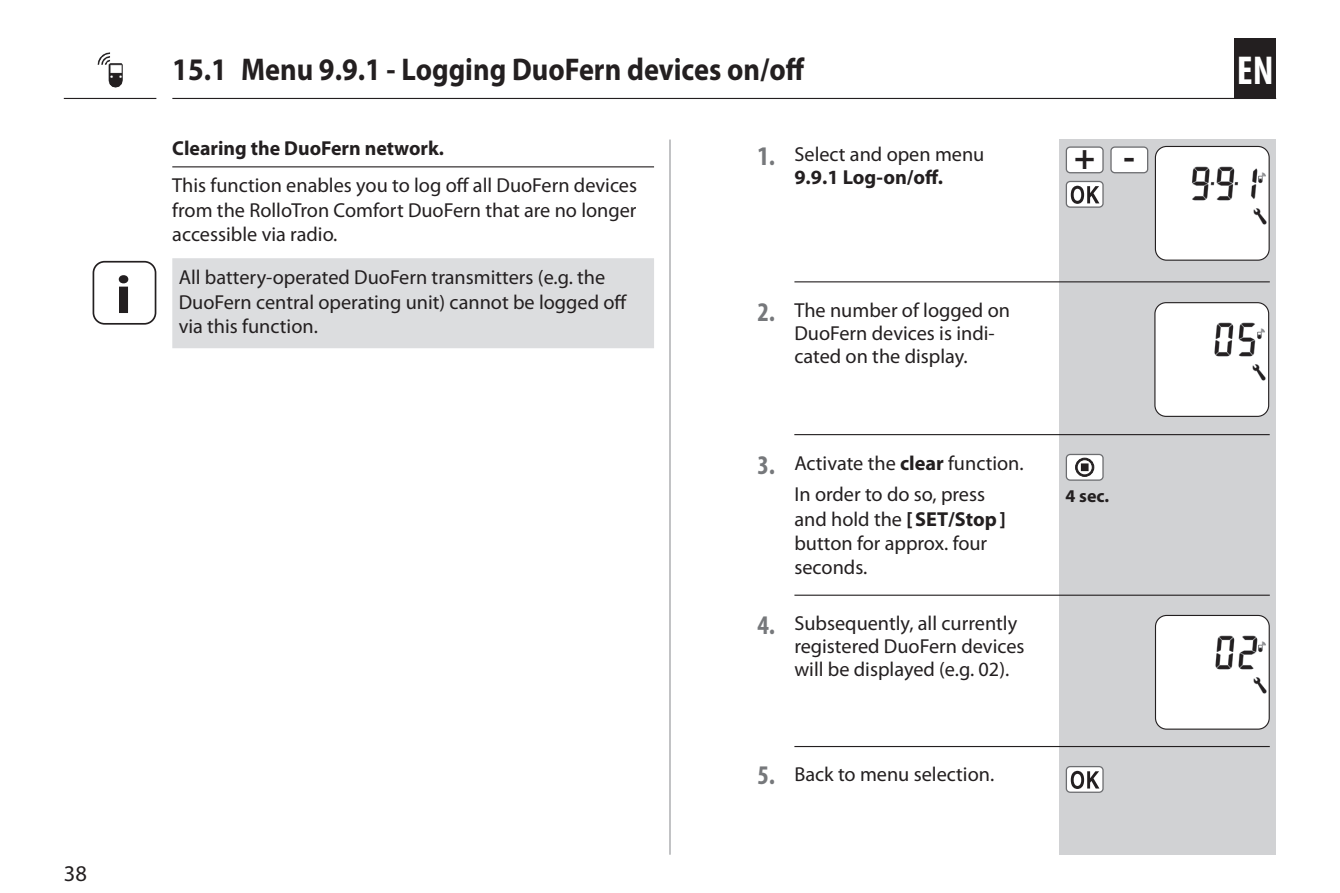
<style>
.page{position:relative;width:1340px;height:893px;background:#fff}
.page>*{position:absolute;margin:0;border:0;box-sizing:border-box;transform-origin:0 0}
.INFO-Icon{font:700 54px "Myriad Pro";color:#231f20;scale:1.1 1}
.t1{font:700 condensed 40.5px "Myriad Pro";color:#fff}
.t2{font:700 35.32px "Myriad Pro";color:#231f20}
.t3{font:700 31.5px "Myriad Pro";color:#231f20;scale:.9 1}
.t4{font:22.5px "Myriad Pro";color:#231f20}
.Fließtext_-_EN{font:20.25px/22.9px "Myriad Pro";color:#231f20}
.Nützliche_Infos_-_EN{font:20.25px/24.3px "Myriad Pro";color:#231f20}
.Fließtext_nach_Handl{font:20.25px/24.3px "Myriad Pro";color:#231f20}
.Überschrift_-_EN{font:700 20.25px "Myriad Pro";color:#231f20}
.Bildtexte_-_EN{font:700 18px "Myriad Pro";color:#231f20}
.s1{font-weight:700;font-stretch:condensed;font-size:27px;color:#76787b}
.s2{font-weight:700}
</style>
<div class="page">
<hr style="left:172px;top:98px;width:1104px;height:1px;background:#231f20">
<hr style="left:64px;top:98px;width:92px;height:1px;background:#231f20">
<hr style="left:669px;top:140px;width:1px;height:715px;background:#939598">
<div style="left:1059px;top:140px;width:217px;height:715px;background:#d1d2d4"></div>
<div style="left:1234px;top:38px;width:42px;height:61px;background:#231f20"></div>
<svg style="left:97px;top:52px;width:13px;height:13px"></svg>
<hr style="left:172px;top:166px;width:482px;height:1px;background:#231f20">
<div style="left:172px;top:258px;width:482px;height:90px;background:#dcdddf"></div>
<div style="left:1066px;top:147px;width:37px;height:26px;background:#fff;border-radius:4px"></div>
<div style="left:1065px;top:146px;width:38px;height:27px;border:1px solid #6c6d70;border-radius:4px"></div>
<div style="left:1111px;top:147px;width:36px;height:26px;background:#fff;border-radius:4px"></div>
<div style="left:1110px;top:146px;width:38px;height:27px;border:1px solid #6c6d70;border-radius:4px"></div>
<div style="left:1066px;top:181px;width:37px;height:26px;background:#fff;border-radius:4px"></div>
<div style="left:1065px;top:181px;width:38px;height:27px;border:1px solid #6c6d70;border-radius:4px"></div>
<svg style="left:1070px;top:186px;width:29px;height:18px"></svg>
<img style="left:1156px;top:615px;width:113px;height:114px">
<div style="left:1154px;top:615px;width:115px;height:115px;border:1px solid #231f20;border-radius:11px"></div>
<div style="left:1066px;top:767px;width:37px;height:25px;background:#fff;border-radius:4px"></div>
<div style="left:1065px;top:766px;width:38px;height:27px;border:1px solid #6c6d70;border-radius:4px"></div>
<svg style="left:1070px;top:771px;width:29px;height:18px"></svg>
<hr style="left:794px;top:434px;width:475px;height:1px;background:#231f20">
<hr style="left:794px;top:595px;width:475px;height:1px;background:#231f20">
<div style="left:1066px;top:454px;width:37px;height:26px;background:#fff;border-radius:4px"></div>
<div style="left:1065px;top:454px;width:38px;height:27px;border:1px solid #6c6d70;border-radius:4px"></div>
<svg style="left:1075px;top:458px;width:18px;height:18px"></svg>
<div style="left:1075px;top:458px;width:18px;height:18px;border:1px solid #231f20;border-radius:50%"></div>
<svg style="left:1077px;top:460px;width:15px;height:15px"></svg>
<div style="left:1076px;top:460px;width:16px;height:15px;border:1px solid #231f20;border-radius:50%"></div>
<div style="left:1081px;top:464px;width:7px;height:7px;background:#231f20"></div>
<hr style="left:794px;top:746px;width:475px;height:1px;background:#231f20">
<hr style="left:794px;top:281px;width:475px;height:1px;background:#231f20">
<img style="left:1156px;top:303px;width:112px;height:113px">
<div style="left:1154px;top:302px;width:115px;height:115px;border:1px solid #231f20;border-radius:11px"></div>
<img style="left:1156px;top:146px;width:113px;height:114px">
<div style="left:1154px;top:146px;width:115px;height:115px;border:1px solid #231f20;border-radius:11px"></div>
<div style="left:93px;top:261px;width:63px;height:64px;border:2px solid #231f20;border-radius:11px"></div>
<p class="INFO-Icon" style="left:115px;top:265px;width:16px">i</p>
<p class="t4" style="left:64px;top:861px;width:25px">38</p>
<p class="t3" style="left:172px;top:52px;width:704px">15.1 Menu 9.9.1 - Logging DuoFern devices on/off</p>
<h2 class="t1" style="left:1236px;top:48px;width:38px">EN</h2>
<p class="Überschrift_-_EN" style="left:172px;top:137px;width:273px">Clearing the DuoFern network.</p>
<p class="Fließtext_-_EN" style="left:172px;top:174px;width:466px;line-height:24.3px;text-align:justify">This function enables you to log off all DuoFern devices from the RolloTron Comfort DuoFern that are no longer accessible via radio.</p>
<p class="Nützliche_Infos_-_EN" style="left:179px;top:266px;width:450px">All battery-operated DuoFern transmitters (e.g. the<br>DuoFern central operating unit) cannot be logged off via this function.</p>
<p class="Fließtext_-_EN" style="left:757px;top:143px;width:228px;text-align:center"><span class="s1">1.</span> Select and open menu<br><span class="s2">9.9.1 Log-on/off.</span></p>
<p class="t2" style="left:1074px;top:134px;width:23px">+</p>
<p class="t2" style="left:1123px;top:134px;width:13px">-</p>
<p class="Fließtext_-_EN" style="left:794px;top:299px;width:217px;text-indent:-37px"><span class="s1">2.</span> The number of logged on<br>DuoFern devices is indi&shy;cated on the display.</p>
<p class="Fließtext_-_EN" style="left:757px;top:452px;width:268px"><span class="s1">3.</span> Activate the <span class="s2">clear</span> function.</p>
<p class="Fließtext_nach_Handl" style="left:794px;top:483px;width:213px">In order to do so, press and hold the <span class="s2">[SET/Stop] </span>button for approx. four seconds.</p>
<p class="Fließtext_-_EN" style="left:794px;top:612px;width:232px;text-indent:-37px"><span class="s1">4.</span> Subsequently, all currently registered DuoFern devices will be displayed (e.g. 02).</p>
<p class="Fließtext_-_EN" style="left:757px;top:763px;width:238px"><span class="s1">5.</span> Back to menu selection.</p>
<p class="Bildtexte_-_EN" style="left:1065px;top:486px;width:45px">4 sec.</p>
</div>
